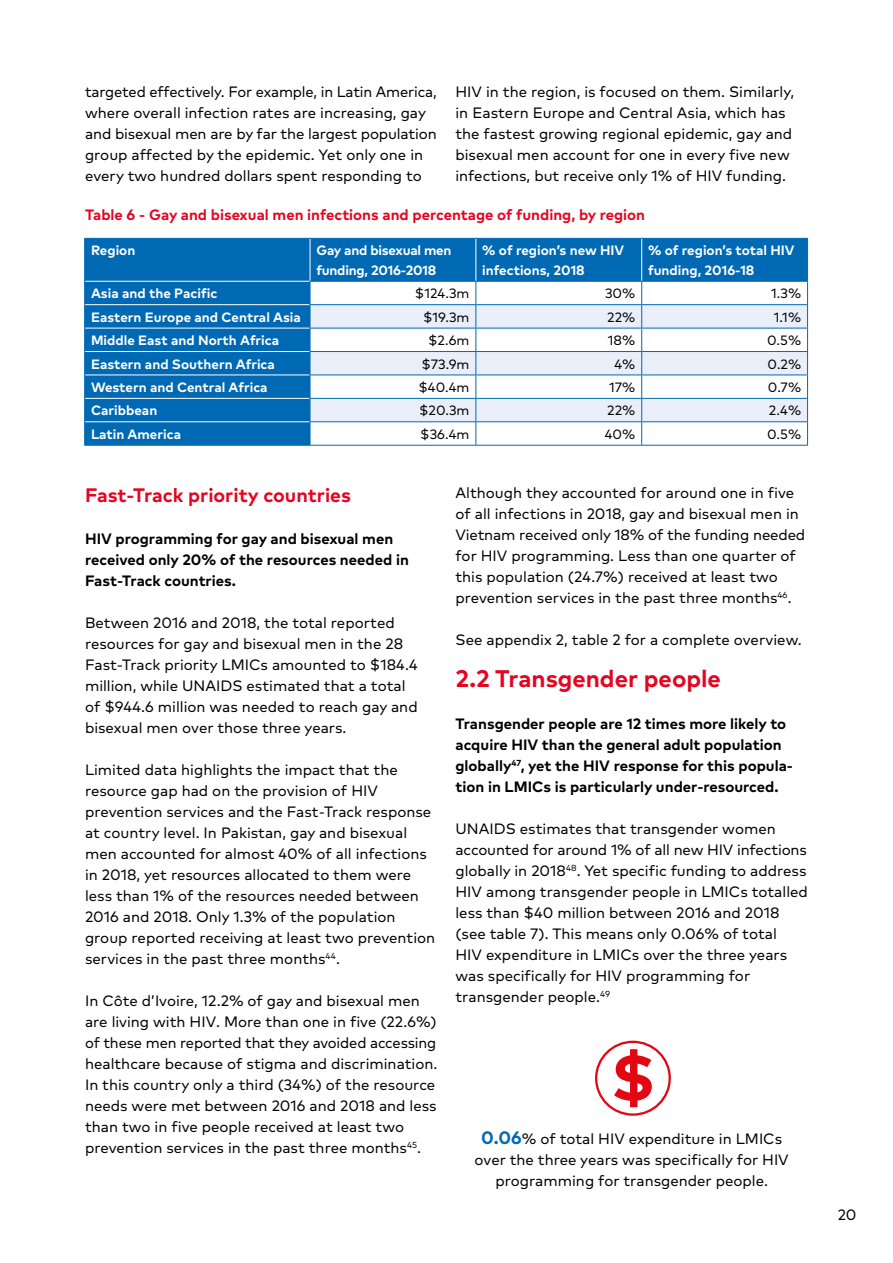
<style>
.page{position:relative;width:893px;height:1263px;background:#fff}
.page>*{position:absolute;margin:0;border:0;box-sizing:border-box;transform-origin:0 0}
.t1{font:700 24px "FF Mark Pro AF";color:#e40521}
.t2{font:700 19.5px "FF Mark Pro AF";color:#e40521}
.t3{font:15px/21px "FF Mark Pro AF";color:#000}
.t4{font:700 15px/21px "FF Mark Pro AF";color:#000}
.t5{font:700 15px "FF Mark Pro AF";color:#e40521}
.t6{font:700 13.5px/19.5px "FF Mark Pro AF";color:#fff}
.t7{font:13.5px "FF Mark Pro AF";color:#000}
.s1{font-weight:700;font-size:18px;color:#0069b4}
</style>
<div class="page">
<div style="left:85px;top:239px;width:722px;height:206px;background:#0069b4"></div>
<hr style="left:310px;top:239px;width:1px;height:42px;background:#fff">
<hr style="left:475px;top:239px;width:1px;height:42px;background:#fff">
<hr style="left:641px;top:239px;width:1px;height:42px;background:#fff">
<hr style="left:85px;top:304px;width:225px;height:1px;background:#fff">
<hr style="left:85px;top:328px;width:225px;height:1px;background:#fff">
<hr style="left:85px;top:351px;width:225px;height:1px;background:#fff">
<hr style="left:85px;top:281px;width:225px;height:1px;background:#fff">
<hr style="left:85px;top:375px;width:225px;height:1px;background:#fff">
<hr style="left:85px;top:398px;width:225px;height:1px;background:#fff">
<hr style="left:85px;top:421px;width:225px;height:1px;background:#fff">
<hr style="left:84px;top:238px;width:226px;height:1px;background:#0069b4">
<hr style="left:84px;top:239px;width:1px;height:42px;background:#0069b4">
<hr style="left:310px;top:238px;width:166px;height:1px;background:#0069b4">
<hr style="left:476px;top:238px;width:166px;height:1px;background:#0069b4">
<hr style="left:642px;top:238px;width:166px;height:1px;background:#0069b4">
<hr style="left:807px;top:239px;width:1px;height:42px;background:#0069b4">
<svg style="left:84px;top:281px;width:1px;height:164px"></svg>
<hr style="left:84px;top:445px;width:226px;height:1px;background:#0069b4">
<hr style="left:310px;top:281px;width:166px;height:1px;background:#0069b4">
<hr style="left:476px;top:281px;width:166px;height:1px;background:#0069b4">
<hr style="left:642px;top:281px;width:166px;height:1px;background:#0069b4">
<svg style="left:310px;top:282px;width:498px;height:163px"></svg>
<hr style="left:310px;top:445px;width:166px;height:1px;background:#0069b4">
<hr style="left:476px;top:445px;width:166px;height:1px;background:#0069b4">
<hr style="left:642px;top:445px;width:166px;height:1px;background:#0069b4">
<div style="left:595px;top:1041px;width:76px;height:75px;border:2px solid #e30613;border-radius:50%"></div>
<svg style="left:614px;top:1049px;width:38px;height:58px"></svg>
<p class="t3" style="left:85px;top:80px;width:353px">targeted effectively. For example, in Latin America, where overall infection rates are increasing, gay and bisexual men are by far the largest population group affected by the epidemic. Yet only one in every two hundred dollars spent responding to</p>
<p class="t3" style="left:455px;top:80px;width:340px">HIV in the region, is focused on them. Similarly, in Eastern Europe and Central Asia, which has the fastest growing regional epidemic, gay and bisexual men account for one in every five new infections, but receive only 1% of HIV funding.</p>
<p class="t5" style="left:85px;top:203px;width:562px">Table 6 - Gay and bisexual men infections and percentage of funding, by region</p>
<p class="t6" style="left:91px;top:240px;width:46px">Region</p>
<p class="t6" style="left:316px;top:240px;width:137px">Gay and bisexual men funding, 2016-2018</p>
<p class="t6" style="left:482px;top:240px;width:143px">% of region’s new HIV infections, 2018</p>
<p class="t6" style="left:648px;top:240px;width:148px">% of region’s total HIV funding, 2016-18</p>
<p class="t6" style="left:91px;top:283px;width:128px">Asia and the Pacific</p>
<p class="t7" style="left:415px;top:283px;width:56px">$124.3m</p>
<p class="t7" style="left:605px;top:283px;width:32px">30%</p>
<p class="t7" style="left:771px;top:283px;width:31px">1.3%</p>
<p class="t6" style="left:91px;top:306px;width:211px">Eastern Europe and Central Asia</p>
<p class="t7" style="left:423px;top:307px;width:48px">$19.3m</p>
<p class="t7" style="left:607px;top:307px;width:30px">22%</p>
<p class="t7" style="left:774px;top:307px;width:29px">1.1%</p>
<p class="t6" style="left:91px;top:329px;width:190px">Middle East and North Africa</p>
<p class="t7" style="left:428px;top:330px;width:43px">$2.6m</p>
<p class="t7" style="left:608px;top:330px;width:29px">18%</p>
<p class="t7" style="left:767px;top:330px;width:35px">0.5%</p>
<p class="t6" style="left:91px;top:353px;width:185px">Eastern and Southern Africa</p>
<p class="t7" style="left:421px;top:354px;width:50px">$73.9m</p>
<p class="t7" style="left:614px;top:354px;width:22px">4%</p>
<p class="t7" style="left:768px;top:354px;width:35px">0.2%</p>
<p class="t6" style="left:91px;top:376px;width:178px">Western and Central Africa</p>
<p class="t7" style="left:418px;top:377px;width:53px">$40.4m</p>
<p class="t7" style="left:609px;top:377px;width:28px">17%</p>
<p class="t7" style="left:768px;top:377px;width:35px">0.7%</p>
<p class="t6" style="left:91px;top:400px;width:68px">Caribbean</p>
<p class="t7" style="left:419px;top:400px;width:52px">$20.3m</p>
<p class="t7" style="left:607px;top:400px;width:30px">22%</p>
<p class="t7" style="left:769px;top:400px;width:34px">2.4%</p>
<p class="t6" style="left:91px;top:423px;width:92px">Latin America</p>
<p class="t7" style="left:420px;top:424px;width:51px">$36.4m</p>
<p class="t7" style="left:605px;top:424px;width:32px">40%</p>
<p class="t7" style="left:767px;top:424px;width:35px">0.5%</p>
<h2 class="t2" style="left:85px;top:480px;width:267px">Fast-Track priority countries</h2>
<p class="t4" style="left:85px;top:527px;width:325px">HIV programming for gay and bisexual men received only 20% of the resources needed in<br>Fast-Track countries.</p>
<p class="t3" style="left:85px;top:611px;width:334px">Between 2016 and 2018, the total reported resources for gay and bisexual men in the 28<br>Fast-Track priority LMICs amounted to $184.4 million, while UNAIDS estimated that a total of $944.6 million was needed to reach gay and bisexual men over those three years.</p>
<p class="t3" style="left:85px;top:758px;width:352px">Limited data highlights the impact that the resource gap had on the provision of HIV prevention services and the Fast-Track response at country level. In Pakistan, gay and bisexual men accounted for almost 40% of all infections in 2018, yet resources allocated to them were less than 1% of the resources needed between 2016 and 2018. Only 1.3% of the population group reported receiving at least two prevention services in the past three months<sup>44</sup>.</p>
<p class="t3" style="left:85px;top:989px;width:354px">In Côte d’Ivoire, 12.2% of gay and bisexual men are living with HIV. More than one in five (22.6%) of these men reported that they avoided accessing healthcare because of stigma and discrimination.<br>In this country only a third (34%) of the resource needs were met between 2016 and 2018 and less than two in five people received at least two prevention services in the past three months<sup>45</sup>.</p>
<p class="t3" style="left:455px;top:481px;width:351px">Although they accounted for around one in five of all infections in 2018, gay and bisexual men in Vietnam received only 18% of the funding needed for HIV programming. Less than one quarter of this population (24.7%) received at least two prevention services in the past three months<sup>46</sup>.</p>
<p class="t3" style="left:455px;top:628px;width:348px">See appendix 2, table 2 for a complete overview.</p>
<h1 class="t1" style="left:455px;top:661px;width:267px">2.2 Transgender people</h1>
<p class="t4" style="left:455px;top:712px;width:339px">Transgender people are 12 times more likely to acquire HIV than the general adult population globally<sup>47</sup>, yet the HIV response for this popula&shy;tion in LMICs is particularly under-resourced.</p>
<p class="t3" style="left:455px;top:817px;width:354px">UNAIDS estimates that transgender women accounted for around 1% of all new HIV infections globally in 2018<sup>48</sup>. Yet specific funding to address HIV among transgender people in LMICs totalled less than $40 million between 2016 and 2018 (see table 7). This means only 0.06% of total<br>HIV expenditure in LMICs over the three years was specifically for HIV programming for transgender people.<sup>49</sup></p>
<p class="t3" style="left:475px;top:1127px;width:316px;text-align:center"><span class="s1">0.06</span>% of total HIV expenditure in LMICs over the three years was specifically for HIV programming for transgender people.</p>
<p class="t3" style="left:838px;top:1202px;width:20px">20</p>
</div>
